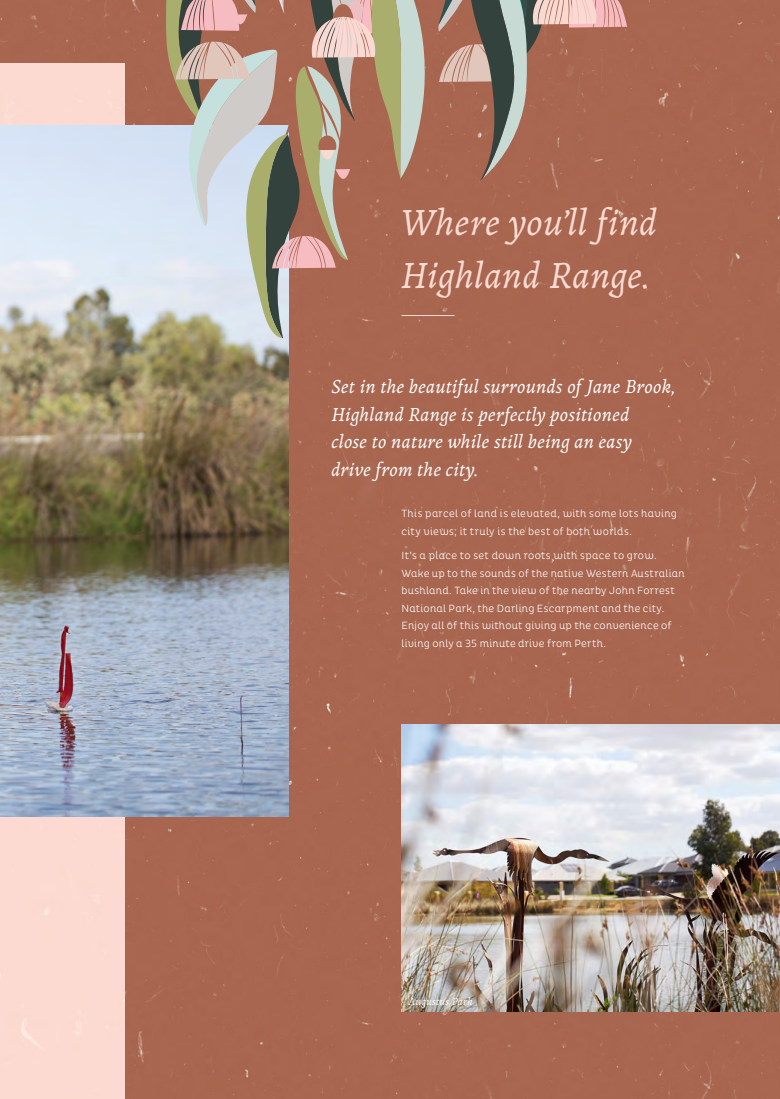
<style>
.page{position:relative;width:780px;height:1099px;background:#fff}
.page>*{position:absolute;margin:0;border:0;box-sizing:border-box;transform-origin:0 0}
.t1{font:italic 43.75px/52.5px "Landa";letter-spacing:.015em;color:#fcdbd2}
.Intro_copy-18pt{font:italic 22.5px/27.5px "Landa";letter-spacing:.015em;color:#fff}
.t2{font:italic 12.5px "Landa";letter-spacing:.02em;color:#fff}
.body_copy_REV-8_5pt{font:300 10.62px/17.5px "Pluto Cond";letter-spacing:.025em;color:#fff}
</style>
<div class="page">
<div style="left:0;top:0;width:780px;height:1098px;background:#a86650"></div>
<div style="left:0;top:64px;width:124px;height:1034px;background:#fcdad1"></div>
<img style="left:0;top:125px;width:288px;height:691px">
<svg style="left:166px;top:0;width:461px;height:338px;background:#af8877"></svg>
<img style="left:401px;top:725px;width:379px;height:286px">
<p class="t1" style="left:400px;top:194px;width:258px">Where you’ll find<br>Highland Range.</p>
<p class="Intro_copy-18pt" style="left:331px;top:372px;width:345px">Set in the beautiful surrounds of Jane Brook, Highland Range is perfectly positioned<br>close to nature while still being an easy drive from the city.</p>
<p class="body_copy_REV-8_5pt" style="left:401px;top:504px;width:277px">This parcel of land is elevated, with some lots having city views; it truly is the best of both worlds.</p>
<p class="body_copy_REV-8_5pt" style="left:401px;top:547px;width:285px">It’s a place to set down roots with space to grow.<br>Wake up to the sounds of the native Western Australian bushland. Take in the view of the nearby John Forrest National Park, the Darling Escarpment and the city.<br>Enjoy all of this without giving up the convenience of living only a 35 minute drive from Perth.</p>
<p class="t2" style="left:408px;top:993px;width:66px">Augustus Park</p>
</div>
